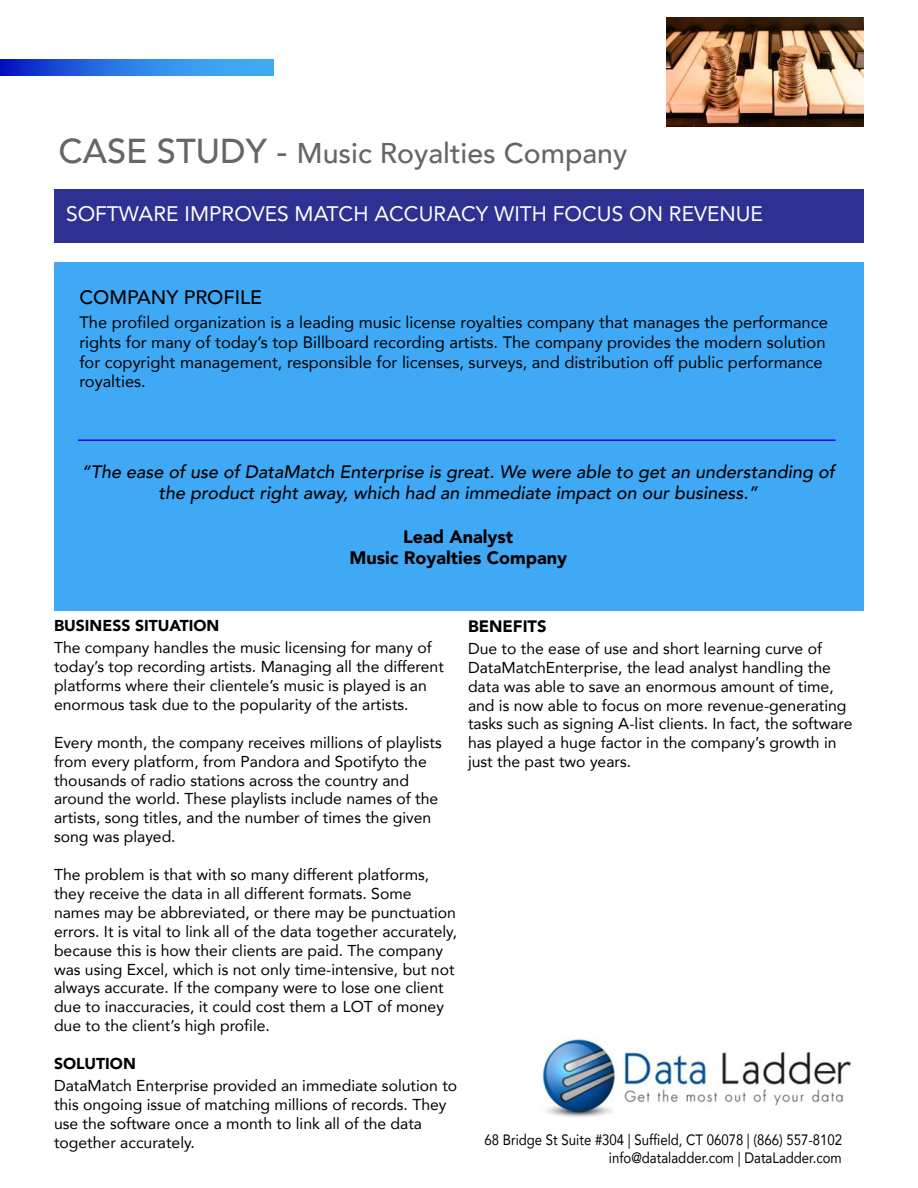
<style>
.page{position:relative;width:918px;height:1188px;background:#fff}
.page>*{position:absolute;margin:0;border:0;box-sizing:border-box;transform-origin:0 0}
.t1{font:500 28.5px "Avenir";color:#666}
.t2{font:21px "Avenir";color:#fff}
.t3{font:500 19.5px "Avenir";color:#000}
.t4{font:italic 500 18px/21.6px "Avenir";color:#000;text-align:center}
.t5{font:900 18px/21.6px "Avenir";color:#000;text-align:center}
.t6{font:16.5px/19.8px "Avenir";color:#000}
.t7{font:900 16.5px "Avenir";color:#000}
.t8{font:15.75px/18.9px "Avenir";color:#000}
.t9{font:900 15.75px "Avenir";color:#000}
.t10{font:15px/18px "Avenir";color:#000;text-align:right;scale:.88 1}
.s1{font-size:34.5px}
</style>
<div class="page">
<div style="left:54px;top:262px;width:810px;height:348px;background:#3fa9f5"></div>
<svg style="left:0;top:59px;width:273px;height:17px"></svg>
<div style="left:54px;top:189px;width:810px;height:54px;background:#2e3192"></div>
<img style="left:542px;top:1039px;width:310px;height:78px">
<hr style="left:78px;top:440px;width:758px;height:1px;background:#00f">
<img style="left:666px;top:18px;width:197px;height:108px">
<h1 class="t1" style="left:58px;top:128px;width:570px"><span class="s1">CASE STUDY -</span> Music Royalties Company</h1>
<h2 class="t2" style="left:66px;top:197px;width:699px">SOFTWARE IMPROVES MATCH ACCURACY WITH FOCUS ON REVENUE</h2>
<p class="t3" style="left:79px;top:280px;width:184px">COMPANY PROFILE</p>
<p class="t6" style="left:79px;top:312px;width:750px">The profiled organization is a leading music license royalties company that manages the performance rights for many of today’s top Billboard recording artists. The company provides the modern solution for copyright management, responsible for licenses, surveys, and distribution off public performance royalties.</p>
<p class="t4" style="left:82px;top:461px;width:755px">“The ease of use of DataMatch Enterprise is great. We were able to get an understanding of the product right away, which had an immediate impact on our business.”</p>
<p class="t5" style="left:349px;top:525px;width:219px">Lead Analyst<br>Music Royalties Company</p>
<p class="t9" style="left:54px;top:612px;width:167px">BUSINESS SITUATION</p>
<p class="t8" style="left:54px;top:638px;width:391px">The company handles the music licensing for many of today’s top recording artists. Managing all the different platforms where their clientele’s music is played is an enormous task due to the popularity of the artists.</p>
<p class="t8" style="left:54px;top:732px;width:389px">Every month, the company receives millions of playlists from every platform, from Pandora and Spotifyto the thousands of radio stations across the country and around the world. These playlists include names of the artists, song titles, and the number of times the given song was played.</p>
<p class="t8" style="left:54px;top:865px;width:405px">The problem is that with so many different platforms, they receive the data in all different formats. Some names may be abbreviated, or there may be punctuation errors. It is vital to link all of the data together accurately, because this is how their clients are paid. The company was using Excel, which is not only time-intensive, but not always accurate. If the company were to lose one client due to inaccuracies, it could cost them a LOT of money due to the client’s high profile.</p>
<p class="t9" style="left:54px;top:1050px;width:83px">SOLUTION</p>
<p class="t8" style="left:54px;top:1076px;width:405px">DataMatch Enterprise provided an immediate solution to this ongoing issue of matching millions of records. They use the software once a month to link all of the data together accurately.</p>
<p class="t7" style="left:468px;top:612px;width:80px">BENEFITS</p>
<p class="t8" style="left:468px;top:638px;width:386px">Due to the ease of use and short learning curve of DataMatchEnterprise, the lead analyst handling the data was able to save an enormous amount of time, and is now able to focus on more revenue-generating tasks such as signing A-list clients. In fact, the software has played a huge factor in the company’s growth in just the past two years.</p>
<p class="t10" style="left:485px;top:1130px;width:408px">68 Bridge St Suite #304 | Suffield, CT 06078 | (866) 557-8102 info@dataladder.com | DataLadder.com</p>
</div>
